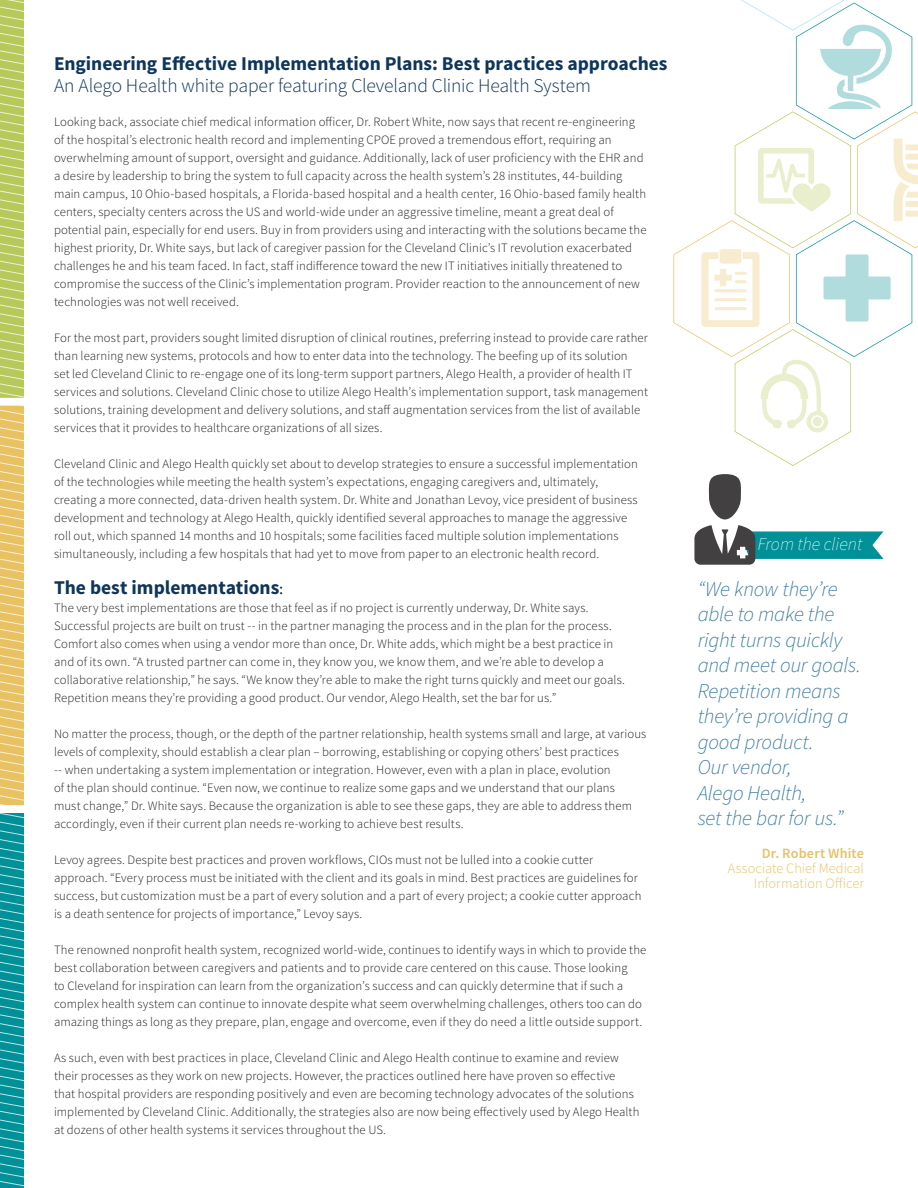
<style>
.page{position:relative;width:918px;height:1188px;background:#fff}
.page>*{position:absolute;margin:0;border:0;box-sizing:border-box;transform-origin:0 0}
.t1{font:italic 300 21px/25.5px "Source Sans Pro";letter-spacing:-.01em;color:#4080a2}
.body{font:700 19.5px/22.5px "Source Sans Pro";color:#0e365a}
.pull_quote{font:italic 200 18.15px "Source Sans Pro";color:#fff}
.t2{font:300 14.25px/15px "Source Sans Pro";color:#e8c162;text-align:right}
.body-2{font:300 12.75px/18px "Source Sans Pro";letter-spacing:.01em;color:#231f20}
.s1{font-weight:300}
.s2{font-family:"Minion Pro";font-weight:400;font-size:18px;color:#231f20}
.s3{font-weight:600}
</style>
<div class="page">
<svg style="left:694px;top:525px;width:190px;height:40px"></svg>
<svg style="left:708px;top:474px;width:33px;height:45px"></svg>
<svg style="left:0;top:0;width:24px;height:1188px"></svg>
<div style="left:0;top:805px;width:37px;height:8px;background:#fff"></div>
<div style="left:0;top:398px;width:37px;height:8px;background:#fff"></div>
<svg style="left:673px;top:0;width:245px;height:466px"></svg>
<p class="body" style="left:54px;top:53px;width:615px">Engineering Effective Implementation Plans: Best practices approaches<br><span class="s1">An Alego Health white paper featuring Cleveland Clinic Health System</span></p>
<p class="body-2" style="left:54px;top:113px;width:594px">Looking back, associate chief medical information officer, Dr. Robert White, now says that recent re-engineering of the hospital’s electronic health record and implementing CPOE proved a tremendous effort, requiring an overwhelming amount of support, oversight and guidance. Additionally, lack of user proficiency with the EHR and a desire by leadership to bring the system to full capacity across the health system’s 28 institutes, 44-building main campus, 10 Ohio-based hospitals, a Florida-based hospital and a health center, 16 Ohio-based family health centers, specialty centers across the US and world-wide under an aggressive timeline, meant a great deal of potential pain, especially for end users. Buy in from providers using and interacting with the solutions became the highest priority, Dr. White says, but lack of caregiver passion for the Cleveland Clinic’s IT revolution exacerbated challenges he and his team faced. In fact, staff indifference toward the new IT initiatives initially threatened to compromise the success of the Clinic’s implementation program. Provider reaction to the announcement of new technologies was not well received.</p>
<p class="body-2" style="left:54px;top:329px;width:595px">For the most part, providers sought limited disruption of clinical routines, preferring instead to provide care rather than learning new systems, protocols and how to enter data into the technology. The beefing up of its solution<br>set led Cleveland Clinic to re-engage one of its long-term support partners, Alego Health, a provider of health IT services and solutions. Cleveland Clinic chose to utilize Alego Health’s implementation support, task management solutions, training development and delivery solutions, and staff augmentation services from the list of available services that it provides to healthcare organizations of all sizes.</p>
<p class="body-2" style="left:54px;top:455px;width:585px">Cleveland Clinic and Alego Health quickly set about to develop strategies to ensure a successful implementation of the technologies while meeting the health system’s expectations, engaging caregivers and, ultimately, creating a more connected, data-driven health system. Dr. White and Jonathan Levoy, vice president of business development and technology at Alego Health, quickly identified several approaches to manage the aggressive roll out, which spanned 14 months and 10 hospitals; some facilities faced multiple solution implementations simultaneously, including a few hospitals that had yet to move from paper to an electronic health record.</p>
<p class="body" style="left:54px;top:577px;width:231px">The best implementations<span class="s2">:</span></p>
<p class="body-2" style="left:54px;top:599px;width:572px">The very best implementations are those that feel as if no project is currently underway, Dr. White says.<br>Successful projects are built on trust -- in the partner managing the process and in the plan for the process.<br>Comfort also comes when using a vendor more than once, Dr. White adds, which might be a best practice in and of its own. “A trusted partner can come in, they know you, we know them, and we’re able to develop a collaborative relationship,” he says. “We know they’re able to make the right turns quickly and meet our goals.<br>Repetition means they’re providing a good product. Our vendor, Alego Health, set the bar for us.”</p>
<p class="body-2" style="left:54px;top:725px;width:594px">No matter the process, though, or the depth of the partner relationship, health systems small and large, at various levels of complexity, should establish a clear plan – borrowing, establishing or copying others’ best practices<br>-- when undertaking a system implementation or integration. However, even with a plan in place, evolution<br>of the plan should continue. “Even now, we continue to realize some gaps and we understand that our plans<br>must change,” Dr. White says. Because the organization is able to see these gaps, they are able to address them accordingly, even if their current plan needs re-working to achieve best results.</p>
<p class="body-2" style="left:54px;top:851px;width:589px">Levoy agrees. Despite best practices and proven workflows, CIOs must not be lulled into a cookie cutter approach. “Every process must be initiated with the client and its goals in mind. Best practices are guidelines for success, but customization must be a part of every solution and a part of every project; a cookie cutter approach is a death sentence for projects of importance,” Levoy says.</p>
<p class="body-2" style="left:54px;top:941px;width:594px">The renowned nonprofit health system, recognized world-wide, continues to identify ways in which to provide the best collaboration between caregivers and patients and to provide care centered on this cause. Those looking<br>to Cleveland for inspiration can learn from the organization’s success and can quickly determine that if such a complex health system can continue to innovate despite what seem overwhelming challenges, others too can do amazing things as long as they prepare, plan, engage and overcome, even if they do need a little outside support.</p>
<p class="body-2" style="left:54px;top:1049px;width:587px">As such, even with best practices in place, Cleveland Clinic and Alego Health continue to examine and review their processes as they work on new projects. However, the practices outlined here have proven so effective that hospital providers are responding positively and even are becoming technology advocates of the solutions implemented by Cleveland Clinic. Additionally, the strategies also are now being effectively used by Alego Health at dozens of other health systems it services throughout the US.</p>
<p class="pull_quote" style="left:758px;top:534px;width:106px">From the client</p>
<p class="t1" style="left:698px;top:576px;width:165px">“We know they’re able to make the right turns quickly and meet our goals.<br>Repetition means they’re providing a good product.<br>Our vendor,<br>Alego Health,<br>set the bar for us.”</p>
<p class="t2" style="left:728px;top:846px;width:138px"><span class="s3">Dr. Robert White<br></span>Associate Chief Medical<br>Information Officer</p>
</div>
